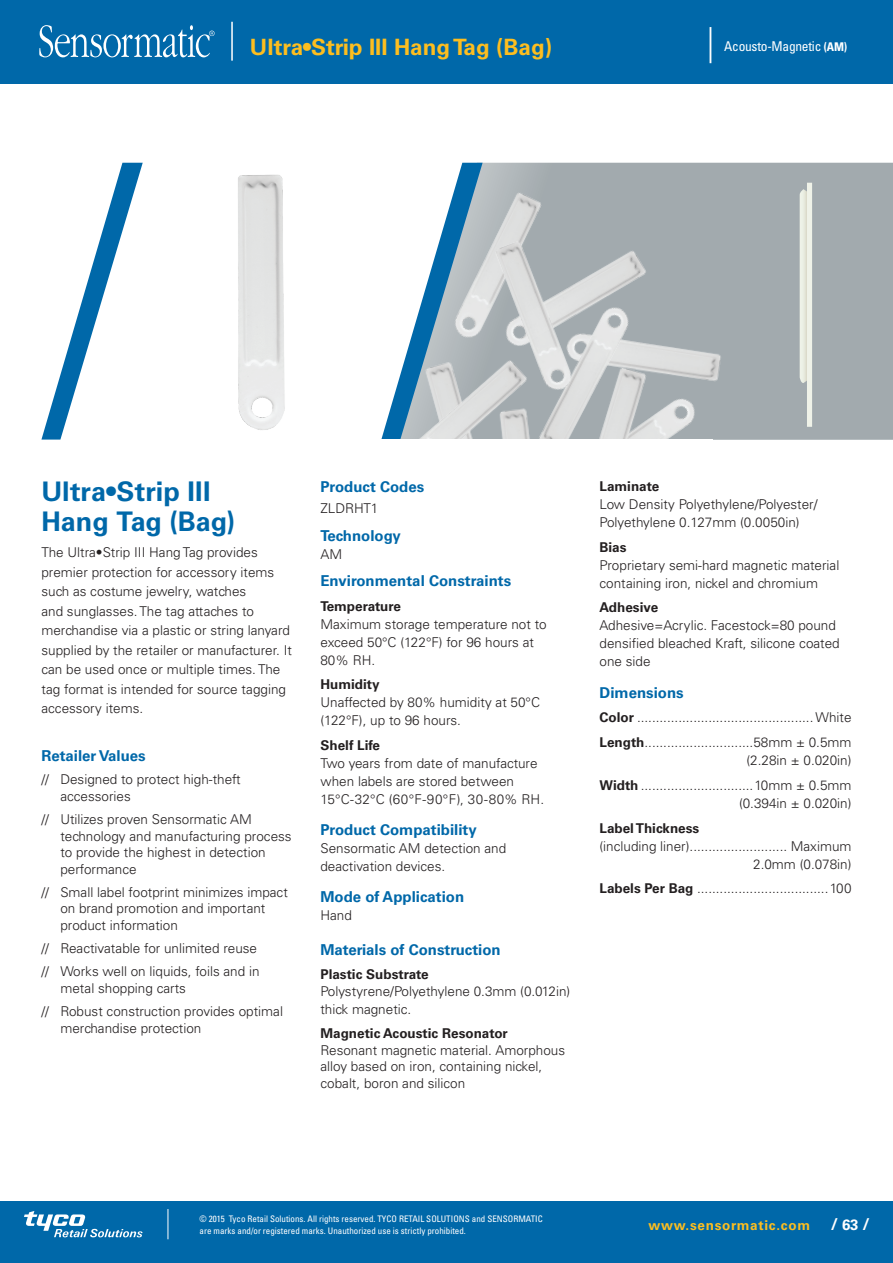
<style>
.page{position:relative;width:893px;height:1263px;background:#fff}
.page>*{position:absolute;margin:0;border:0;box-sizing:border-box;transform-origin:0 0}
.t1{font:100 ultra-condensed 49.5px "Univers LT Std";color:#fff}
.t2{font:700 27px/30px "Univers LT Std";color:#0068a9}
.t3{font:700 22.5px "Univers LT Std";color:#fdbe1f}
.t4{font:700 16.5px "Univers LT Std";color:#fff}
.t5{font:700 15px "Univers LT Std";color:#0068a9}
.t6{font:300 13.5px/18px "Univers LT Std";color:#231f20}
.t7{font:700 13.5px "Univers LT Std";color:#231f20}
.t8{font:condensed 13.5px "Univers LT Std";letter-spacing:-.02em;color:#fff}
.t9{font:700 13.5px "Univers LT Std";letter-spacing:.055em;color:#fdbe1f}
.t10{font:condensed 9px/12px "Univers LT Std";color:#fff}
.s1{font-weight:700;font-size:12px}
.s2{font-weight:700}
.s3{font-size:15px}
</style>
<div class="page">
<div style="left:0;top:1201px;width:893px;height:62px;background:#0068a9"></div>
<svg style="left:24px;top:1211px;width:118px;height:26px"></svg>
<hr style="left:168px;top:1209px;width:1px;height:30px;background:#fff">
<div style="left:0;top:0;width:893px;height:83px;background:#0068a9"></div>
<svg style="left:39px;top:25px;width:176px;height:32px"></svg>
<hr style="left:231px;top:22px;width:2px;height:39px;background:#fff">
<div style="left:483px;top:163px;width:410px;height:277px;background:#a2aaae"></div>
<svg style="left:381px;top:163px;width:102px;height:276px"></svg>
<svg style="left:41px;top:163px;width:102px;height:277px"></svg>
<img style="left:238px;top:174px;width:47px;height:256px">
<img style="left:447px;top:186px;width:100px;height:157px">
<img style="left:577px;top:245px;width:75px;height:84px">
<img style="left:635px;top:329px;width:90px;height:57px">
<img style="left:392px;top:355px;width:140px;height:85px">
<img style="left:497px;top:403px;width:35px;height:37px">
<img style="left:532px;top:300px;width:103px;height:140px">
<img style="left:552px;top:390px;width:150px;height:50px">
<img style="left:573px;top:362px;width:78px;height:78px">
<img style="left:491px;top:235px;width:86px;height:160px">
<svg style="left:800px;top:183px;width:12px;height:244px"></svg>
<h3 class="t3" style="left:250px;top:34px;width:304px">Ultra•Strip III Hang Tag (Bag)</h3>
<h1 class="t1" style="left:705px;top:20px;width:12px">|</h1>
<p class="t8" style="left:724px;top:38px;width:124px">Acousto-Magnetic <span class="s1">(AM)</span></p>
<h2 class="t2" style="left:41px;top:477px;width:195px">Ultra•Strip III<br>Hang Tag (Bag)</h2>
<p class="t6" style="left:41px;top:543px;width:252px;line-height:19.5px">The Ultra•Strip III Hang Tag provides premier protection for accessory items such as costume jewelry, watches<br>and sunglasses. The tag attaches to merchandise via a plastic or string lanyard supplied by the retailer or manufacturer. It can be used once or multiple times. The tag format is intended for source tagging accessory items.</p>
<p class="t5" style="left:41px;top:747px;width:106px">Retailer Values</p>
<p class="t6" style="left:60px;top:771px;width:182px;line-height:16.5px;text-indent:-19px">// Designed to protect high-theft accessories</p>
<p class="t6" style="left:60px;top:811px;width:233px;line-height:16.5px;text-indent:-19px">// Utilizes proven Sensormatic AM technology and manufacturing process to provide the highest in detection performance</p>
<p class="t6" style="left:60px;top:884px;width:229px;line-height:16.5px;text-indent:-19px">// Small label footprint minimizes impact on brand promotion and important product information</p>
<p class="t6" style="left:41px;top:937px;width:220px;line-height:23.2px">// Reactivatable for unlimited reuse // Works well on liquids, foils and in</p>
<p class="t6" style="left:41px;top:976px;width:243px;line-height:23.2px;text-indent:19px">metal shopping carts<br>// Robust construction provides optimal</p>
<p class="t6" style="left:60px;top:1019px;width:143px">merchandise protection</p>
<p class="t5" style="left:320px;top:478px;width:105px">Product Codes</p>
<p class="t6" style="left:320px;top:499px;width:59px">ZLDRHT1</p>
<p class="t5" style="left:320px;top:527px;width:82px">Technology</p>
<p class="t6" style="left:320px;top:545px;width:23px">AM</p>
<p class="t5" style="left:320px;top:572px;width:192px">Environmental Constraints</p>
<p class="t7" style="left:320px;top:598px;width:82px">Temperature</p>
<p class="t6" style="left:320px;top:615px;width:228px">Maximum storage temperature not to exceed 50°C (122°F) for 96 hours at<br>80% RH.</p>
<p class="t7" style="left:320px;top:676px;width:61px">Humidity</p>
<p class="t6" style="left:320px;top:693px;width:221px">Unaffected by 80% humidity at 50°C (122°F), up to 96 hours.</p>
<p class="t7" style="left:320px;top:737px;width:61px">Shelf Life</p>
<p class="t6" style="left:320px;top:754px;width:225px">Two years from date of manufacture when labels are stored between<br>15°C-32°C (60°F-90°F), 30-80% RH.</p>
<p class="t5" style="left:320px;top:821px;width:158px">Product Compatibility</p>
<p class="t6" style="left:320px;top:839px;width:187px">Sensormatic AM detection and deactivation devices.</p>
<p class="t5" style="left:320px;top:888px;width:145px">Mode of Application</p>
<p class="t6" style="left:320px;top:906px;width:33px">Hand</p>
<p class="t5" style="left:320px;top:940px;width:182px">Materials of Construction</p>
<p class="t7" style="left:320px;top:967px;width:110px">Plastic Substrate</p>
<p class="t6" style="left:320px;top:982px;width:251px">Polystyrene/Polyethylene 0.3mm (0.012in) thick magnetic.</p>
<p class="t7" style="left:320px;top:1026px;width:189px">Magnetic Acoustic Resonator</p>
<p class="t6" style="left:320px;top:1042px;width:246px;line-height:16.5px">Resonant magnetic material. Amorphous alloy based on iron, containing nickel, cobalt, boron and silicon</p>
<p class="t7" style="left:599px;top:478px;width:61px">Laminate</p>
<p class="t6" style="left:599px;top:495px;width:219px">Low Density Polyethylene/Polyester/<br>Polyethylene 0.127mm (0.0050in)</p>
<p class="t7" style="left:599px;top:539px;width:29px">Bias</p>
<p class="t6" style="left:599px;top:556px;width:241px">Proprietary semi-hard magnetic material containing iron, nickel and chromium</p>
<p class="t7" style="left:599px;top:599px;width:60px">Adhesive</p>
<p class="t6" style="left:599px;top:616px;width:242px">Adhesive=Acrylic. Facestock=80 pound densified bleached Kraft, silicone coated one side</p>
<p class="t5" style="left:599px;top:683px;width:86px">Dimensions</p>
<p class="t6" style="left:599px;top:705px;width:254px;line-height:24.8px"><span class="s2">Color</span> ...............................................White<br><span class="s2">Length</span>.............................58mm ± 0.5mm</p>
<p class="t6" style="left:599px;top:748px;width:254px;line-height:24.8px;text-align:right">(2.28in ± 0.020in)<br><span class="s2">Width</span> ..............................10mm ± 0.5mm</p>
<p class="t6" style="left:739px;top:794px;width:114px">(0.394in ± 0.020in)</p>
<p class="t7" style="left:599px;top:820px;width:101px">Label Thickness</p>
<p class="t6" style="left:599px;top:837px;width:254px;text-align:right">(including liner).......................... Maximum<br>2.0mm (0.078in)</p>
<p class="t6" style="left:599px;top:879px;width:254px"><span class="s2">Labels Per Bag</span> ...................................100</p>
<p class="t10" style="left:199px;top:1213px;width:345px">© 2015 Tyco Retail Solutions. All rights reserved. TYCO RETAIL SOLUTIONS and SENSORMATIC are marks and/or registered marks. Unauthorized use is strictly prohibited.</p>
<p class="t9" style="left:648px;top:1217px;width:163px">www.sensormatic.com</p>
<p class="t4" style="left:831px;top:1214px;width:40px">/ <span class="s3">63</span> /</p>
</div>
